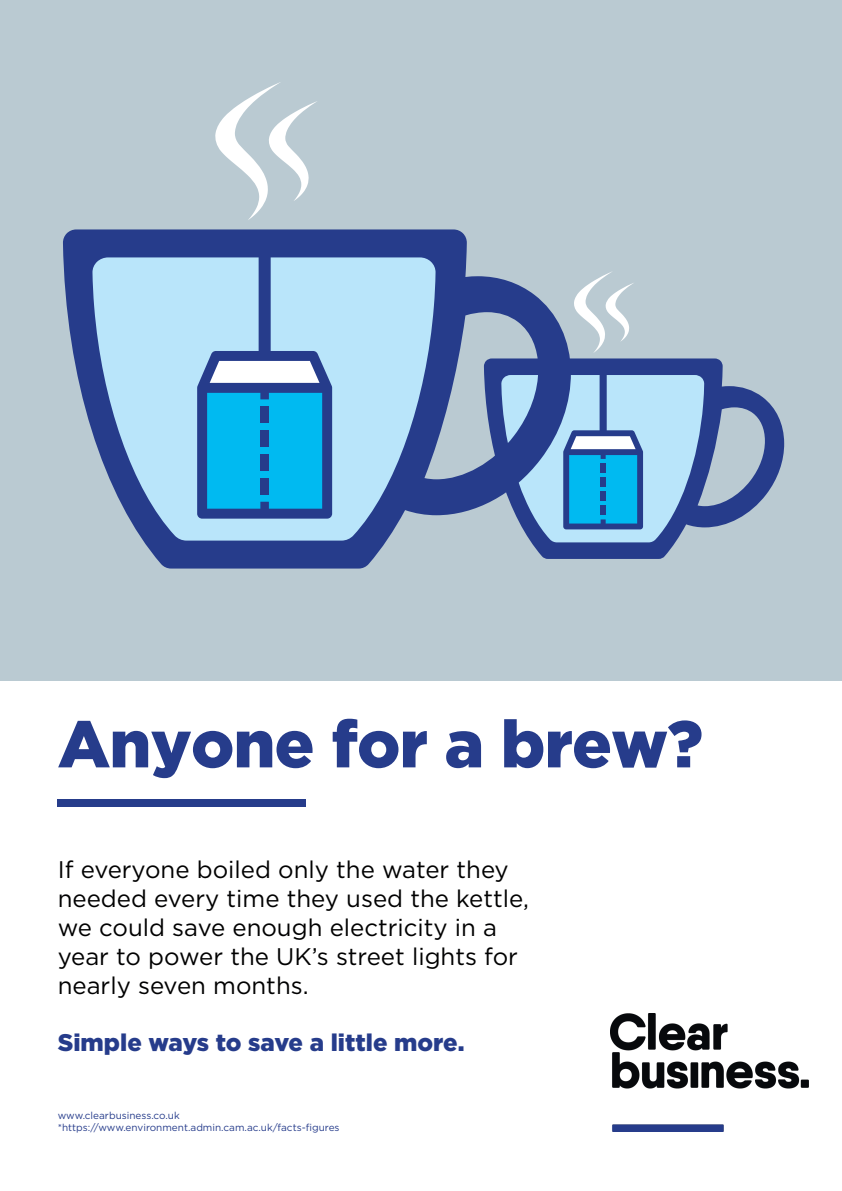
<style>
.page{position:relative;width:842px;height:1191px;background:#fff}
.page>*{position:absolute;margin:0;border:0;box-sizing:border-box;transform-origin:0 0}
.t1{font:900 66px "Gotham";letter-spacing:-.01em;color:#263c8b}
.t2{font:24px/28.8px "Gotham";color:#000001}
.t3{font:900 24px "Gotham";color:#263c8b}
.t4{font:10px/12px "Gotham";color:#263c8b}
</style>
<div class="page">
<div style="left:0;top:0;width:842px;height:680px;background:#bacad2"></div>
<svg style="left:574px;top:271px;width:60px;height:82px"></svg>
<svg style="left:571px;top:358px;width:213px;height:201px"></svg>
<div style="left:601px;top:505px;width:5px;height:10px;background:#263c8b"></div>
<div style="left:601px;top:491px;width:5px;height:10px;background:#263c8b"></div>
<div style="left:601px;top:477px;width:5px;height:10px;background:#263c8b"></div>
<div style="left:601px;top:463px;width:5px;height:10px;background:#263c8b"></div>
<svg style="left:215px;top:82px;width:102px;height:138px"></svg>
<svg style="left:63px;top:229px;width:508px;height:339px"></svg>
<div style="left:260px;top:478px;width:9px;height:16px;background:#263c8b"></div>
<div style="left:260px;top:454px;width:9px;height:17px;background:#263c8b"></div>
<div style="left:260px;top:430px;width:9px;height:17px;background:#263c8b"></div>
<div style="left:260px;top:407px;width:9px;height:16px;background:#263c8b"></div>
<div style="left:58px;top:799px;width:248px;height:7px;background:#263c8b"></div>
<img style="left:611px;top:1013px;width:198px;height:118px">
<h1 class="t1" style="left:58px;top:706px;width:647px">Anyone for a brew?</h1>
<p class="t2" style="left:58px;top:855px;width:473px">If everyone boiled only the water they needed every time they used the kettle, we could save enough electricity in a year to power the UK’s street lights for nearly seven months.</p>
<p class="t3" style="left:58px;top:1028px;width:408px">Simple ways to save a little more.</p>
<p class="t4" style="left:58px;top:1109px;width:283px">www.clearbusiness.co.uk *https://www.environment.admin.cam.ac.uk/facts-figures</p>
</div>
